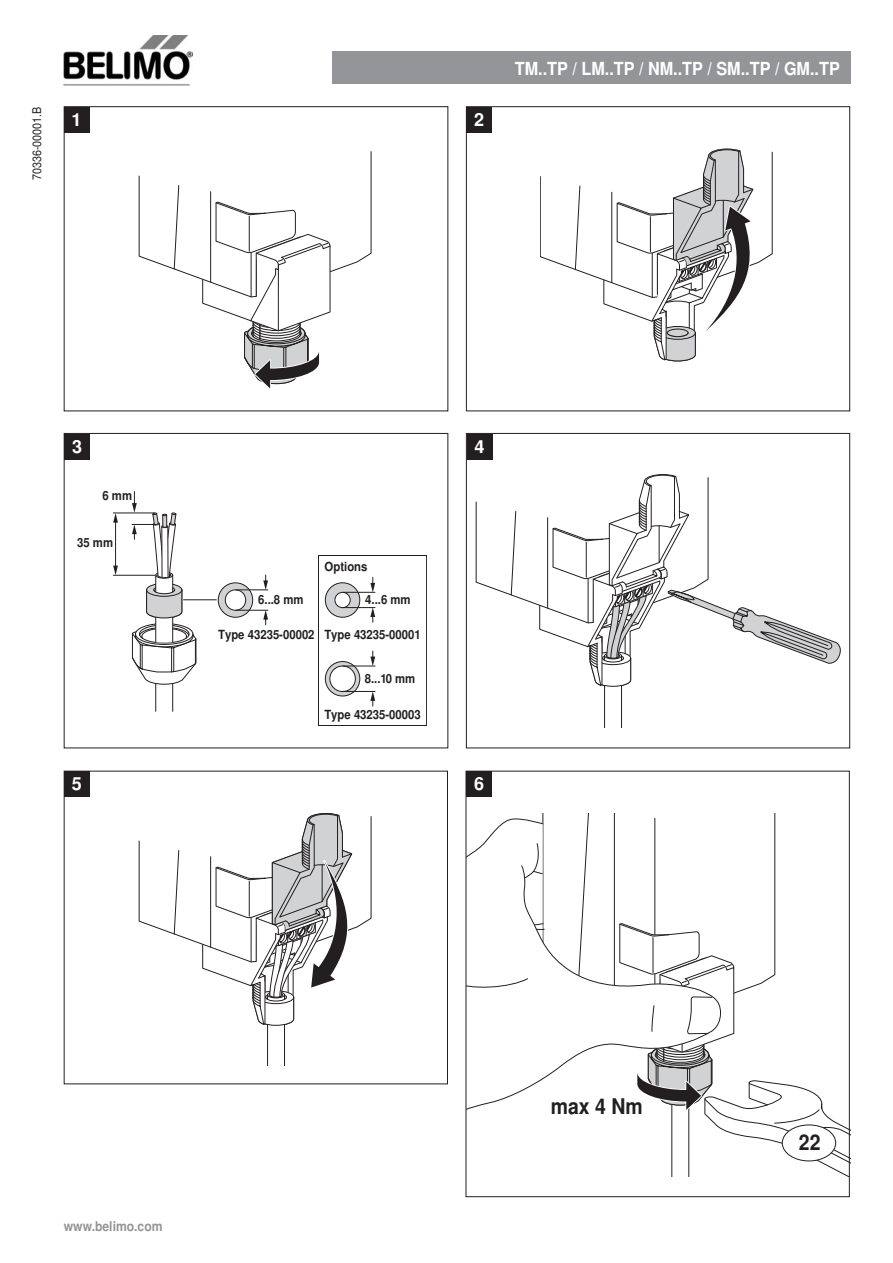
<style>
.page{position:relative;width:893px;height:1263px;background:#fff}
.page>*{position:absolute;margin:0;border:0;box-sizing:border-box;transform-origin:0 0}
.t1{font:700 21.6px "Nimbus Sans BEL";color:#231f20;scale:.9 1}
.Titel_1{font:700 18px "Nimbus Sans BEL";color:#fff;scale:.9 1}
.Titel_1-2{font:700 18px "Nimbus Sans BEL";color:#fff}
.Lauftext_9{font:700 13.5px "Nimbus Sans BEL";color:#939598;scale:.9 1}
.t2{font:700 12.6px "Nimbus Sans BEL";color:#231f20;scale:.9 1}
.t3{font:12px "Nimbus Sans BEL";color:#231f20;scale:.9 1}
</style>
<div class="page">
<img style="left:64px;top:35px;width:129px;height:50px">
<div style="left:466px;top:106px;width:384px;height:305px;border:1px solid #231f20"></div>
<div style="left:466px;top:433px;width:384px;height:315px;border:1px solid #231f20"></div>
<div style="left:332px;top:51px;width:518px;height:33px;background:#939598"></div>
<div style="left:466px;top:107px;width:26px;height:25px;background:#231f20"></div>
<div style="left:64px;top:434px;width:26px;height:25px;background:#231f20"></div>
<div style="left:467px;top:434px;width:25px;height:25px;background:#231f20"></div>
<svg style="left:139px;top:151px;width:232px;height:238px"></svg>
<svg style="left:540px;top:149px;width:232px;height:212px"></svg>
<hr style="left:113px;top:575px;width:44px;height:1px;background:#231f20">
<hr style="left:113px;top:513px;width:42px;height:1px;background:#231f20">
<svg style="left:113px;top:566px;width:5px;height:9px"></svg>
<svg style="left:113px;top:513px;width:5px;height:10px"></svg>
<hr style="left:115px;top:521px;width:1px;height:51px;background:#231f20">
<svg style="left:132px;top:492px;width:64px;height:220px"></svg>
<svg style="left:325px;top:583px;width:35px;height:34px"></svg>
<div style="left:325px;top:582px;width:35px;height:35px;border:1px solid #231f20;border-radius:50%"></div>
<div style="left:335px;top:592px;width:15px;height:16px;background:#fff;border-radius:50%"></div>
<div style="left:335px;top:592px;width:15px;height:16px;border:1px solid #231f20;border-radius:50%"></div>
<hr style="left:343px;top:607px;width:32px;height:1px;background:#231f20">
<hr style="left:343px;top:592px;width:32px;height:1px;background:#231f20">
<svg style="left:370px;top:607px;width:5px;height:15px"></svg>
<svg style="left:370px;top:577px;width:5px;height:15px"></svg>
<svg style="left:218px;top:583px;width:35px;height:34px"></svg>
<div style="left:218px;top:582px;width:35px;height:35px;border:1px solid #231f20;border-radius:50%"></div>
<div style="left:225px;top:590px;width:21px;height:20px;background:#fff;border-radius:50%"></div>
<div style="left:225px;top:590px;width:21px;height:20px;border:1px solid #231f20;border-radius:50%"></div>
<hr style="left:236px;top:610px;width:32px;height:1px;background:#231f20">
<hr style="left:236px;top:590px;width:32px;height:1px;background:#231f20">
<svg style="left:263px;top:610px;width:5px;height:15px"></svg>
<svg style="left:263px;top:575px;width:5px;height:15px"></svg>
<svg style="left:325px;top:661px;width:35px;height:35px"></svg>
<div style="left:325px;top:661px;width:35px;height:35px;border:1px solid #231f20;border-radius:50%"></div>
<div style="left:330px;top:666px;width:25px;height:25px;background:#fff;border-radius:50%"></div>
<div style="left:330px;top:666px;width:26px;height:26px;border:1px solid #231f20;border-radius:50%"></div>
<hr style="left:343px;top:691px;width:32px;height:1px;background:#231f20">
<hr style="left:343px;top:666px;width:32px;height:1px;background:#231f20">
<svg style="left:370px;top:692px;width:5px;height:14px"></svg>
<svg style="left:370px;top:651px;width:5px;height:15px"></svg>
<hr style="left:183px;top:599px;width:34px;height:1px;background:#231f20">
<div style="left:318px;top:555px;width:109px;height:171px;border:1px solid #231f20"></div>
<svg style="left:476px;top:474px;width:365px;height:253px"></svg>
<svg style="left:139px;top:813px;width:232px;height:252px"></svg>
<div style="left:64px;top:772px;width:25px;height:25px;background:#231f20"></div>
<div style="left:466px;top:772px;width:26px;height:25px;background:#231f20"></div>
<div style="left:64px;top:107px;width:25px;height:26px;background:#231f20"></div>
<svg style="left:468px;top:813px;width:380px;height:364px"></svg>
<div style="left:782px;top:1125px;width:54px;height:36px;background:#fff;border-radius:50%"></div>
<div style="left:782px;top:1125px;width:54px;height:36px;border:1px solid #231f20;border-radius:50%"></div>
<p class="t3" style="left:30px;top:180px;width:84px;rotate:-90deg">70336-00001.B</p>
<p class="Titel_1-2" style="left:72px;top:109px;width:12px">1</p>
<p class="Titel_1-2" style="left:474px;top:109px;width:12px">2</p>
<p class="Titel_1" style="left:515px;top:57px;width:363px">TM..TP / LM..TP / NM..TP / SM..TP / GM..TP</p>
<p class="Titel_1-2" style="left:72px;top:436px;width:12px">3</p>
<p class="Titel_1-2" style="left:474px;top:436px;width:12px">4</p>
<p class="t2" style="left:103px;top:488px;width:34px">6 mm</p>
<p class="t2" style="left:77px;top:535px;width:41px">35 mm</p>
<p class="t2" style="left:325px;top:559px;width:49px">Options</p>
<p class="t2" style="left:258px;top:592px;width:52px">6...8 mm</p>
<p class="t2" style="left:365px;top:592px;width:52px">4...6 mm</p>
<p class="t2" style="left:218px;top:627px;width:227px">Type 43235-00002 Type 43235-00001</p>
<p class="t2" style="left:365px;top:671px;width:58px">8...10 mm</p>
<p class="t2" style="left:324px;top:707px;width:109px">Type 43235-00003</p>
<p class="Titel_1-2" style="left:72px;top:773px;width:12px">5</p>
<p class="Titel_1-2" style="left:474px;top:773px;width:12px">6</p>
<p class="Lauftext_9" style="left:64px;top:1218px;width:111px">www.belimo.com</p>
<p class="t1" style="left:551px;top:1093px;width:104px">max 4 Nm</p>
<p class="t1" style="left:799px;top:1130px;width:26px">22</p>
</div>
